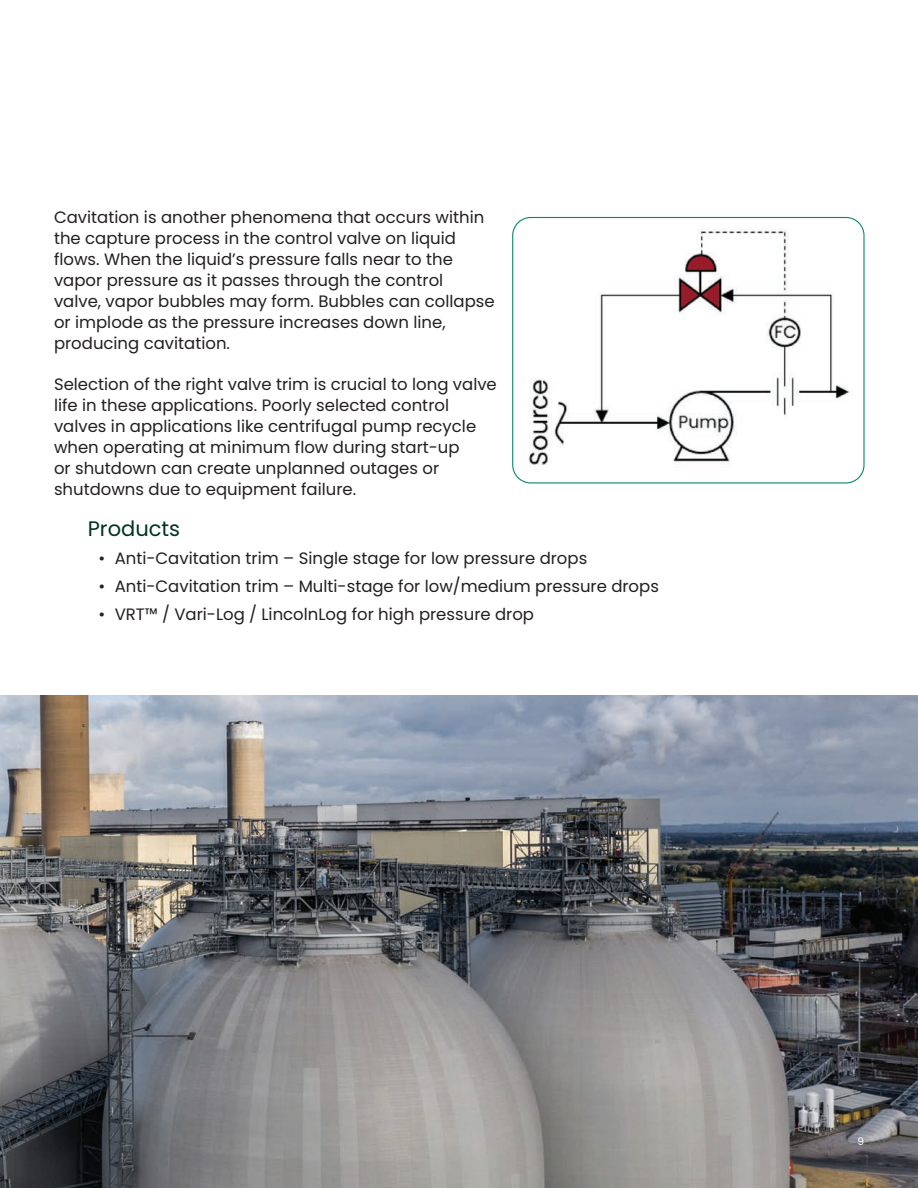
<style>
.page{position:relative;width:918px;height:1188px;background:#fff}
.page>*{position:absolute;margin:0;border:0;box-sizing:border-box;transform-origin:0 0}
.Body_copy{font:21px "Poppins";color:#003323}
.Body_copy-2{font:16.5px/21px "Poppins";color:#231f20}
._7pt-caption{font:10.5px "Poppins";color:#fff}
</style>
<div class="page">
<img style="left:0;top:695px;width:918px;height:493px">
<img style="left:513px;top:218px;width:350px;height:264px">
<div style="left:512px;top:217px;width:353px;height:267px;border:1px solid #0d8474;border-radius:18px"></div>
<p class="Body_copy-2" style="left:54px;top:207px;width:442px">Cavitation is another phenomena that occurs within the capture process in the control valve on liquid flows. When the liquid’s pressure falls near to the vapor pressure as it passes through the control<br>valve, vapor bubbles may form. Bubbles can collapse or implode as the pressure increases down line, producing cavitation.</p>
<p class="Body_copy-2" style="left:54px;top:374px;width:444px">Selection of the right valve trim is crucial to long valve life in these applications. Poorly selected control valves in applications like centrifugal pump recycle when operating at minimum flow during start-up<br>or shutdown can create unplanned outages or shutdowns due to equipment failure.</p>
<p class="Body_copy" style="left:88px;top:517px;width:94px">Products</p>
<p class="Body_copy-2" style="left:99px;top:548px;width:490px">• Anti-Cavitation trim – Single stage for low pressure drops</p>
<p class="Body_copy-2" style="left:99px;top:576px;width:562px">• Anti-Cavitation trim – Multi-stage for low/medium pressure drops</p>
<p class="Body_copy-2" style="left:99px;top:603px;width:437px">• VRT™ / Vari-Log / LincolnLog for high pressure drop</p>
<p class="_7pt-caption" style="left:857px;top:1135px;width:8px">9</p>
</div>
